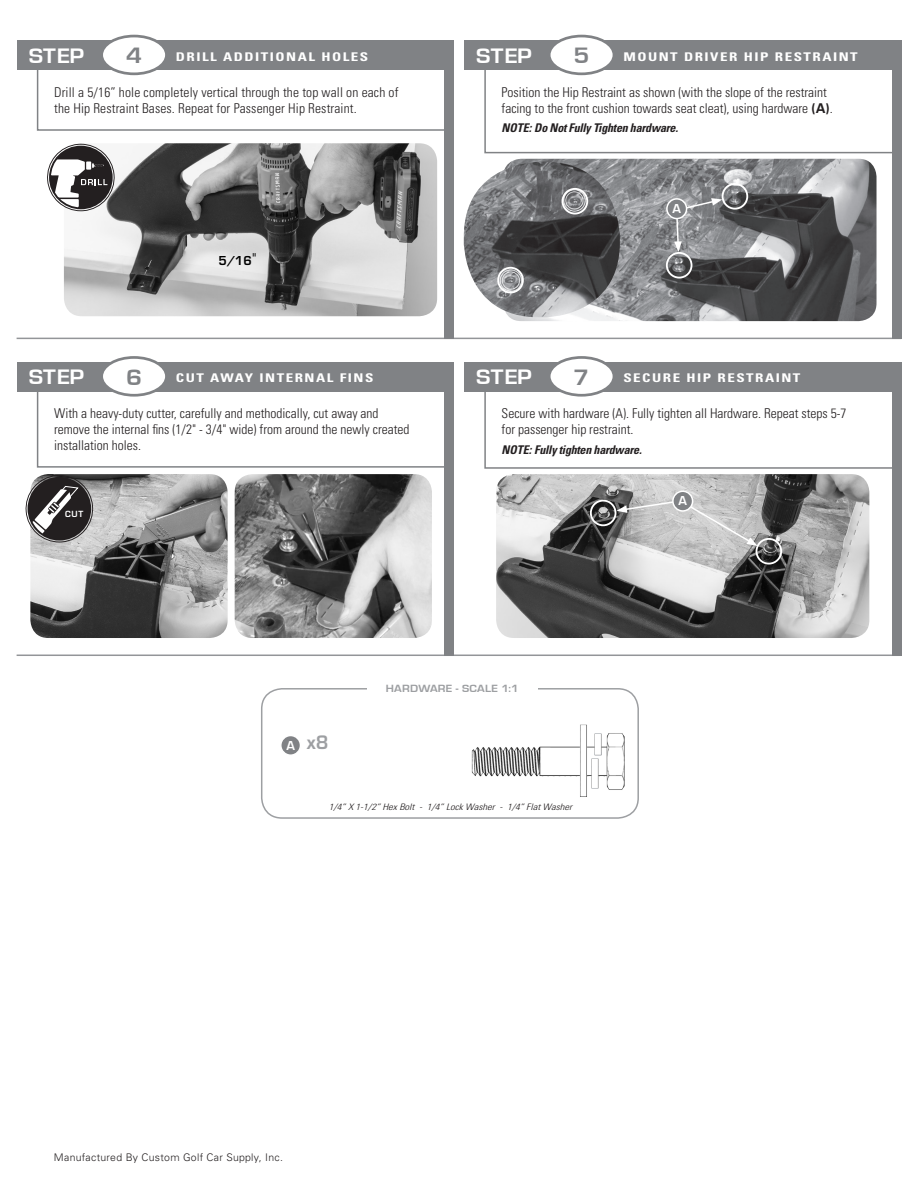
<style>
.page{position:relative;width:918px;height:1188px;background:#fff}
.page>*{position:absolute;margin:0;border:0;box-sizing:border-box;transform-origin:0 0}
.Sections{font:700 22.95px "Eurostile";color:#808285;scale:1.11 1}
.Sections-2{font:700 21.6px "Eurostile";letter-spacing:.01em;color:#fff;scale:1.11 1}
.Part_Callout_BLK{font:600 18px "Eurostile";color:#9d9fa2}
.t1{font:300 condensed 13.5px/16.2px "Univers";color:#231f20}
.Section_Sub-Header{font:700 condensed 12px "Univers";letter-spacing:.1em;color:#fff;scale:1.25 1}
.t2{font:italic 700 condensed 12px "Univers";letter-spacing:-.02em;color:#231f20}
.Part_Callout_BLK-2{font:600 12px "Eurostile";color:#000}
.Part_Callout_BLK-3{font:600 12px "Eurostile";color:#fff}
.t3{font:700 10.8px "Eurostile";letter-spacing:.025em;color:#9d9fa2;scale:1.11 1}
.t4{font:300 10.5px "Univers";letter-spacing:.025em;color:#231f20}
.Battery_Text{font:italic 300 condensed 8.85px "Univers";color:#231f20;scale:1.18 1}
.Part_Callout_WHT{font:600 8.25px "Eurostile";color:#fff}
.s1{font-family:"Univers";font-weight:300;font-stretch:condensed;font-size:16.5px}
.s2{font-weight:700;font-stretch:normal}
</style>
<div class="page">
<hr style="left:17px;top:655px;width:884px;height:1px;background:#939598">
<hr style="left:17px;top:338px;width:884px;height:1px;background:#939598">
<div style="left:37px;top:385px;width:410px;height:83px;background:#fff;border:2px solid #808285"></div>
<div style="left:17px;top:362px;width:429px;height:30px;background:#808285"></div>
<div style="left:102px;top:357px;width:64px;height:38px;background:#fff;border-radius:50%"></div>
<div style="left:100px;top:356px;width:68px;height:41px;border:3px solid #808285;border-radius:50%"></div>
<div style="left:444px;top:362px;width:10px;height:294px;background:#808285"></div>
<img style="left:64px;top:143px;width:373px;height:173px">
<svg style="left:47px;top:144px;width:68px;height:67px"></svg>
<div style="left:37px;top:63px;width:410px;height:68px;background:#fff;border:2px solid #808285"></div>
<div style="left:17px;top:41px;width:429px;height:29px;background:#808285"></div>
<div style="left:102px;top:36px;width:64px;height:38px;background:#fff;border-radius:50%"></div>
<div style="left:100px;top:35px;width:68px;height:40px;border:3px solid #808285;border-radius:50%"></div>
<div style="left:444px;top:41px;width:10px;height:298px;background:#808285"></div>
<div style="left:484px;top:63px;width:413px;height:90px;background:#fff;border:2px solid #808285"></div>
<div style="left:464px;top:41px;width:433px;height:29px;background:#808285"></div>
<div style="left:549px;top:36px;width:65px;height:38px;background:#fff;border-radius:50%"></div>
<div style="left:548px;top:35px;width:67px;height:40px;border:3px solid #808285;border-radius:50%"></div>
<div style="left:892px;top:41px;width:9px;height:298px;background:#808285"></div>
<div style="left:484px;top:385px;width:413px;height:84px;background:#fff;border:2px solid #808285"></div>
<div style="left:464px;top:362px;width:433px;height:30px;background:#808285"></div>
<div style="left:549px;top:357px;width:65px;height:38px;background:#fff;border-radius:50%"></div>
<div style="left:548px;top:356px;width:67px;height:41px;border:3px solid #808285;border-radius:50%"></div>
<div style="left:892px;top:362px;width:9px;height:293px;background:#808285"></div>
<img style="left:509px;top:159px;width:368px;height:162px">
<svg style="left:674px;top:198px;width:48px;height:54px;background:#949598"></svg>
<div style="left:667px;top:199px;width:20px;height:20px;background:#808285;border-radius:50%"></div>
<div style="left:666px;top:198px;width:21px;height:21px;border:2px solid #fff;border-radius:50%"></div>
<img style="left:30px;top:474px;width:198px;height:164px">
<img style="left:235px;top:474px;width:197px;height:164px">
<img style="left:496px;top:474px;width:373px;height:164px">
<svg style="left:616px;top:499px;width:142px;height:47px;background:#bfbfbf"></svg>
<div style="left:673px;top:491px;width:20px;height:20px;background:#808285;border-radius:50%"></div>
<div style="left:672px;top:491px;width:21px;height:21px;border:2px solid #fff;border-radius:50%"></div>
<div style="left:666px;top:252px;width:26px;height:27px;border:2px solid #fff;border-radius:50%"></div>
<img style="left:464px;top:162px;width:156px;height:155px">
<div style="left:497px;top:267px;width:27px;height:26px;border:2px solid #fff;border-radius:50%"></div>
<div style="left:562px;top:188px;width:26px;height:27px;border:2px solid #fff;border-radius:50%"></div>
<div style="left:590px;top:500px;width:26px;height:26px;border:2px solid #fff;border-radius:50%"></div>
<div style="left:756px;top:538px;width:26px;height:27px;border:2px solid #fff;border-radius:50%"></div>
<div style="left:722px;top:183px;width:26px;height:27px;border:2px solid #fff;border-radius:50%"></div>
<svg style="left:25px;top:475px;width:69px;height:67px"></svg>
<div style="left:261px;top:688px;width:378px;height:131px;border:2px solid #9d9fa2;border-radius:20px"></div>
<div style="left:367px;top:681px;width:170px;height:15px;background:#fff"></div>
<img style="left:471px;top:733px;width:154px;height:57px">
<img style="left:579px;top:725px;width:26px;height:72px">
<div style="left:281px;top:736px;width:19px;height:19px;background:#808285;border-radius:50%"></div>
<div style="left:280px;top:735px;width:21px;height:21px;border:2px solid #fff;border-radius:50%"></div>
<p class="Sections-2" style="left:29px;top:44px;width:52px">STEP</p>
<p class="Sections" style="left:126px;top:43px;width:16px">4</p>
<p class="Section_Sub-Header" style="left:176px;top:49px;width:155px">DRILL ADDITIONAL HOLES</p>
<p class="t1" style="left:54px;top:84px;width:346px">Drill a 5/16” hole completely vertical through the top wall on each of the Hip Restraint Bases. Repeat for Passenger Hip Restraint.</p>
<p class="Part_Callout_BLK-2" style="left:218px;top:253px;width:40px">5/16<span class="s1">"</span></p>
<p class="Sections-2" style="left:29px;top:365px;width:52px">STEP</p>
<p class="Sections" style="left:126px;top:365px;width:16px">6</p>
<p class="Section_Sub-Header" style="left:176px;top:371px;width:159px">CUT AWAY INTERNAL FINS</p>
<p class="t1" style="left:54px;top:405px;width:357px">With a heavy-duty cutter, carefully and methodically, cut away and remove the internal fins (1/2" - 3/4" wide) from around the newly created installation holes.</p>
<p class="Part_Callout_WHT" style="left:65px;top:508px;width:20px">CUT</p>
<p class="Sections-2" style="left:476px;top:44px;width:52px">STEP</p>
<p class="Sections" style="left:574px;top:43px;width:16px">5</p>
<p class="Section_Sub-Header" style="left:623px;top:49px;width:189px">MOUNT DRIVER HIP RESTRAINT</p>
<p class="t1" style="left:502px;top:84px;width:333px">Position the Hip Restraint as shown (with the slope of the restraint facing to the front cushion towards seat cleat), using hardware <span class="s2">(A)</span>.</p>
<p class="t2" style="left:502px;top:121px;width:178px">NOTE: Do Not Fully Tighten hardware.</p>
<p class="Part_Callout_BLK-3" style="left:672px;top:201px;width:10px">A</p>
<p class="Sections-2" style="left:476px;top:365px;width:52px">STEP</p>
<p class="Sections" style="left:574px;top:365px;width:16px">7</p>
<p class="Section_Sub-Header" style="left:623px;top:371px;width:143px">SECURE HIP RESTRAINT</p>
<p class="t1" style="left:502px;top:405px;width:346px">Secure with hardware (A). Fully tighten all Hardware. Repeat steps 5-7 for passenger hip restraint.</p>
<p class="t2" style="left:502px;top:442px;width:142px">NOTE: Fully tighten hardware.</p>
<p class="Part_Callout_BLK-3" style="left:678px;top:493px;width:10px">A</p>
<p class="Part_Callout_BLK-3" style="left:286px;top:738px;width:10px">A</p>
<p class="Part_Callout_BLK" style="left:307px;top:731px;width:23px">x8</p>
<p class="t3" style="left:386px;top:683px;width:121px">HARDWARE - SCALE 1:1</p>
<p class="Battery_Text" style="left:329px;top:802px;width:208px">1/4” X 1-1/2” Hex Bolt - 1/4” Lock Washer - 1/4” Flat Washer</p>
<p class="t4" style="left:54px;top:1151px;width:230px">Manufactured By Custom Golf Car Supply, Inc.</p>
</div>
